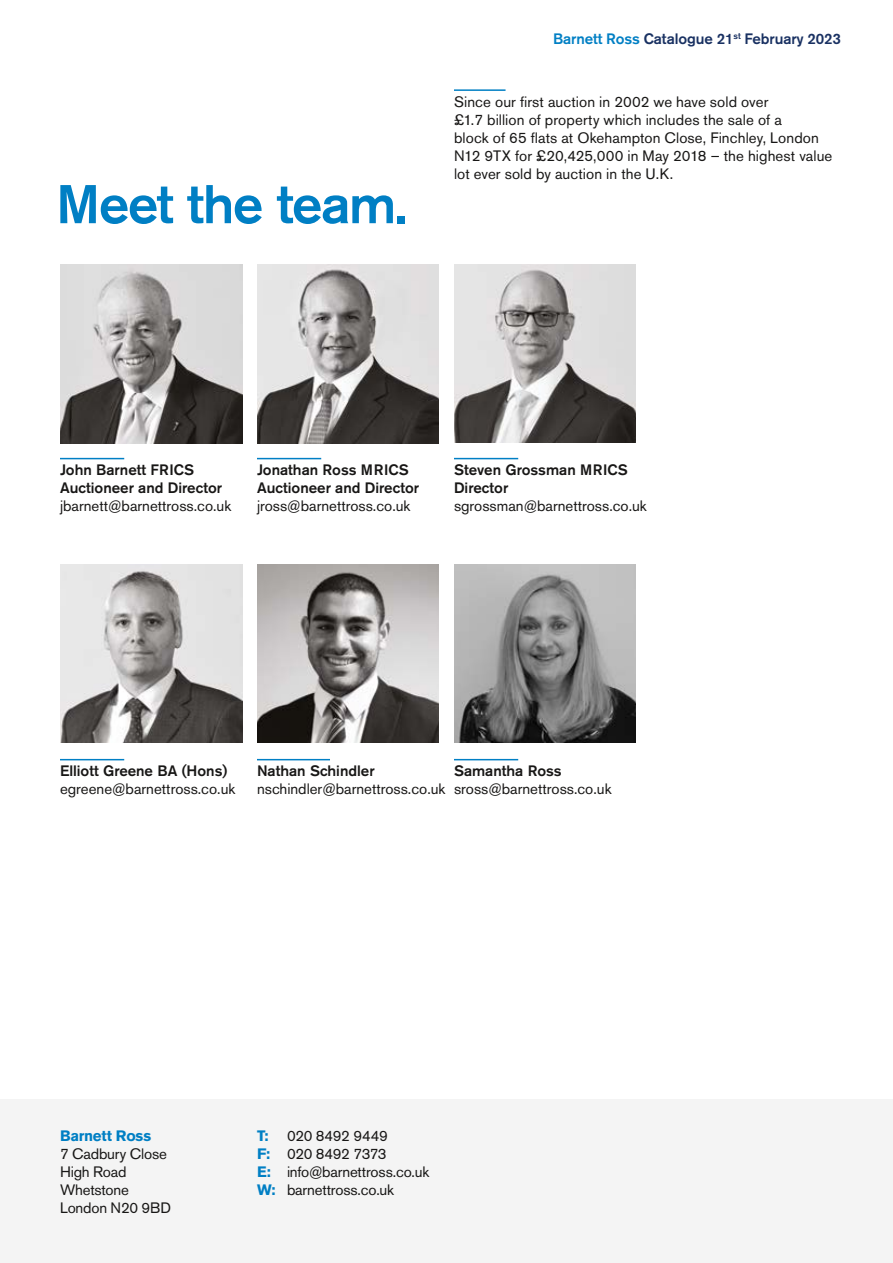
<style>
.page{position:relative;width:893px;height:1263px;background:#fff}
.page>*{position:absolute;margin:0;border:0;box-sizing:border-box;transform-origin:0 0}
.t1{font:500 54px "Akzidenz Grotesk Pro";letter-spacing:-.025em;color:#007fc4}
.t2{font:15px/18px "Akzidenz Grotesk Pro";color:#181716}
.t3{font:500 15px/18px "Akzidenz Grotesk Pro";color:#181716}
.t4{font:500 15px "Akzidenz Grotesk Pro";letter-spacing:-.005em;color:#193162}
.t5{font:700 15px "Akzidenz Grotesk Pro";letter-spacing:-.015em;color:#007fc4}
.s1{color:#007fc4}
.s2{font-weight:700;color:#007fc4}
</style>
<div class="page">
<div style="left:0;top:1099px;width:893px;height:164px;background:#f4f4f4"></div>
<hr style="left:60px;top:458px;width:64px;height:1px;background:#007fc4">
<img style="left:60px;top:265px;width:182px;height:178px">
<hr style="left:257px;top:458px;width:64px;height:1px;background:#007fc4">
<img style="left:257px;top:265px;width:182px;height:178px">
<img style="left:60px;top:565px;width:182px;height:178px">
<img style="left:454px;top:565px;width:182px;height:178px">
<img style="left:257px;top:565px;width:182px;height:178px">
<hr style="left:454px;top:458px;width:64px;height:1px;background:#007fc4">
<img style="left:454px;top:265px;width:182px;height:178px">
<hr style="left:60px;top:759px;width:64px;height:1px;background:#007fc4">
<hr style="left:454px;top:759px;width:64px;height:1px;background:#007fc4">
<hr style="left:257px;top:759px;width:73px;height:1px;background:#007fc4">
<hr style="left:454px;top:89px;width:52px;height:2px;background:#007fc4">
<h1 class="t1" style="left:56px;top:169px;width:352px">Meet the team.</h1>
<p class="t4" style="left:553px;top:29px;width:289px"><span class="s1">Barnett Ross</span> Catalogue 21<sup>st</sup> February 2023</p>
<p class="t2" style="left:454px;top:92px;width:380px">Since our first auction in 2002 we have sold over<br>£1.7 billion of property which includes the sale of a<br>block of 65 flats at Okehampton Close, Finchley, London N12 9TX for £20,425,000 in May 2018 – the highest value lot ever sold by auction in the U.K.</p>
<p class="t3" style="left:60px;top:461px;width:164px">John Barnett FRICS<br>Auctioneer and Director</p>
<p class="t2" style="left:60px;top:497px;width:173px">jbarnett@barnettross.co.uk</p>
<p class="t3" style="left:257px;top:461px;width:164px">Jonathan Ross MRICS<br>Auctioneer and Director</p>
<p class="t2" style="left:257px;top:497px;width:155px">jross@barnettross.co.uk</p>
<p class="t3" style="left:454px;top:461px;width:175px">Steven Grossman MRICS<br>Director</p>
<p class="t2" style="left:454px;top:497px;width:194px">sgrossman@barnettross.co.uk</p>
<p class="t3" style="left:60px;top:762px;width:169px">Elliott Greene BA (Hons)</p>
<p class="t2" style="left:60px;top:780px;width:177px">egreene@barnettross.co.uk</p>
<p class="t3" style="left:257px;top:762px;width:119px">Nathan Schindler</p>
<p class="t2" style="left:257px;top:780px;width:190px">nschindler@barnettross.co.uk</p>
<p class="t3" style="left:454px;top:762px;width:109px">Samantha Ross</p>
<p class="t2" style="left:454px;top:780px;width:159px">sross@barnettross.co.uk</p>
<p class="t5" style="left:60px;top:1126px;width:93px">Barnett Ross</p>
<p class="t2" style="left:60px;top:1145px;width:113px">7 Cadbury Close<br>High Road<br>Whetstone<br>London N20 9BD</p>
<p class="t2" style="left:257px;top:1127px;width:174px"><span class="s2">T:</span> 020 8492 9449<br><span class="s2">F:</span> 020 8492 7373<br><span class="s2">E:</span> info@barnettross.co.uk<br><span class="s2">W:</span> barnettross.co.uk</p>
</div>
